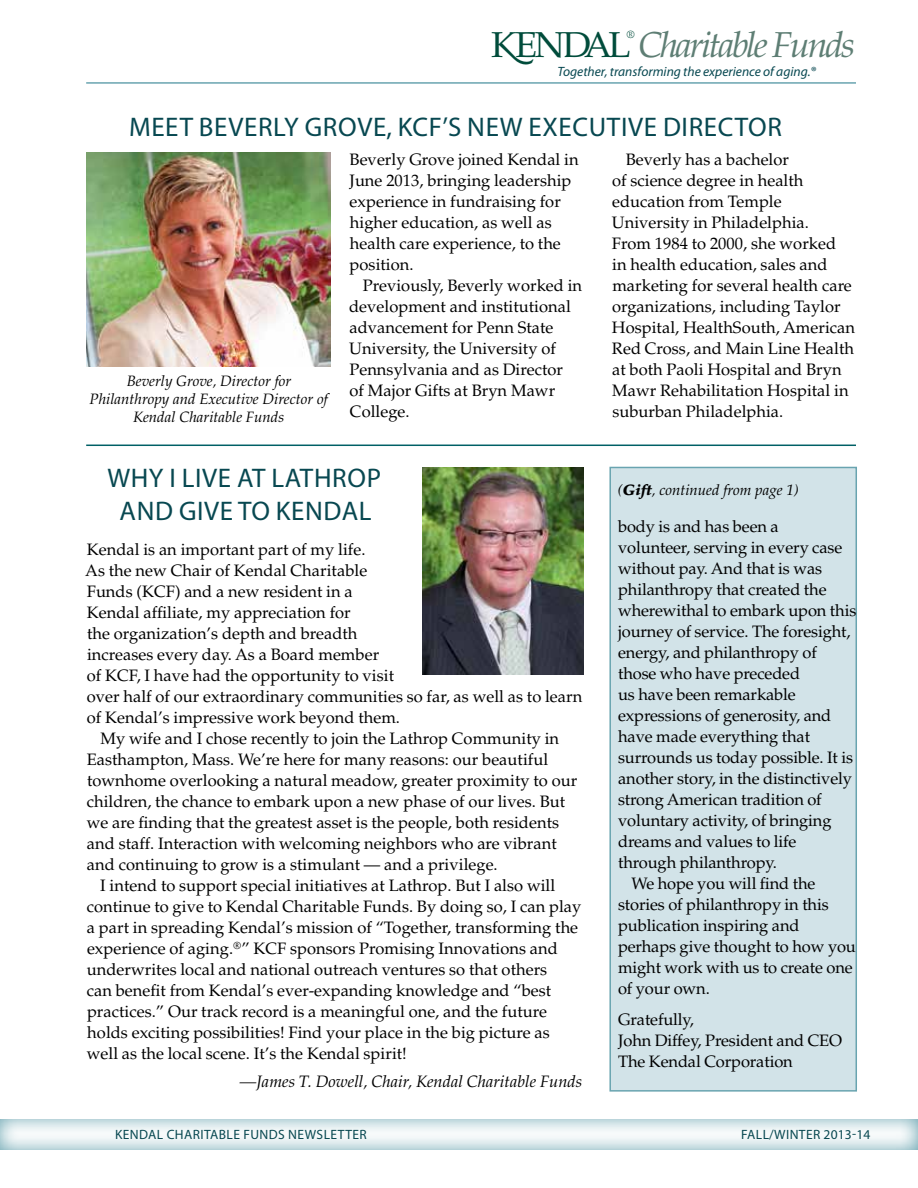
<style>
.page{position:relative;width:918px;height:1188px;background:#fff}
.page>*{position:absolute;margin:0;border:0;box-sizing:border-box;transform-origin:0 0}
.t1{font:italic 36px "Palatino";letter-spacing:-.065em;color:#5e7e74}
.t2{font:27px/33px "Myriad Pro";letter-spacing:.025em;color:#084851;text-align:center}
.t3{font:16.5px/21px "Palatino";color:#000}
.t4{font:italic 16.5px "Palatino";color:#000}
.t5{font:italic 15px/18px "Palatino";color:#000;text-align:center}
.t6{font:13.5px "Myriad Pro";letter-spacing:.03em;color:#084851}
.t7{font:italic 13.5px "Myriad Pro";color:#084851}
.t8{font:10.5px "Kendal Palatino Roman";color:#004c3b}
.s1{font-family:"Kendal Palatino Roman";font-style:normal;color:#004c3b}
.s2{font-weight:900}
</style>
<div class="page">
<div style="left:609px;top:467px;width:248px;height:625px;background:#d2e3e8;border:2px solid #69a4b0"></div>
<hr style="left:86px;top:82px;width:770px;height:2px;background:#69a4b0">
<svg style="left:0;top:1119px;width:918px;height:31px"></svg>
<hr style="left:86px;top:445px;width:770px;height:1px;background:#006066">
<img style="left:423px;top:468px;width:160px;height:206px">
<img style="left:86px;top:152px;width:245px;height:214px">
<p class="t8" style="left:627px;top:28px;width:9px">®</p>
<h1 class="t1" style="left:491px;top:24px;width:365px"><span class="s1">KENDAL</span> Charitable Funds</h1>
<p class="t7" style="left:557px;top:63px;width:260px">Together, transforming the experience of aging.®</p>
<h2 class="t2" style="left:129px;top:110px;width:654px">MEET BEVERLY GROVE, KCF’S NEW EXECUTIVE DIRECTOR</h2>
<p class="t5" style="left:90px;top:372px;width:240px">Beverly Grove, Director for<br>Philanthropy and Executive Director of<br>Kendal Charitable Funds</p>
<p class="t3" style="left:349px;top:149px;width:231px">Beverly Grove joined Kendal in<br>June 2013, bringing leadership experience in fundraising for higher education, as well as health care experience, to the position.</p>
<p class="t3" style="left:349px;top:275px;width:234px;text-indent:14px">Previously, Beverly worked in development and institutional advancement for Penn State<br>University, the University of<br>Pennsylvania and as Director<br>of Major Gifts at Bryn Mawr<br>College.</p>
<h2 class="t2" style="left:107px;top:461px;width:266px">WHY I LIVE AT LATHROP<br>AND GIVE TO KENDAL</h2>
<p class="t3" style="left:85px;top:540px;width:499px">Kendal is an important part of my life.<br>As the new Chair of Kendal Charitable<br>Funds (KCF) and a new resident in a<br>Kendal affiliate, my appreciation for<br>the organization’s depth and breadth<br>increases every day. As a Board member<br>of KCF, I have had the opportunity to visit<br>over half of our extraordinary communities so far, as well as to learn of Kendal’s impressive work beyond them.</p>
<p class="t3" style="left:87px;top:729px;width:492px;text-indent:14px">My wife and I chose recently to join the Lathrop Community in Easthampton, Mass. We’re here for many reasons: our beautiful townhome overlooking a natural meadow, greater proximity to our children, the chance to embark upon a new phase of our lives. But we are finding that the greatest asset is the people, both residents and staff. Interaction with welcoming neighbors who are vibrant and continuing to grow is a stimulant — and a privilege.</p>
<p class="t3" style="left:87px;top:876px;width:496px;text-indent:14px">I intend to support special initiatives at Lathrop. But I also will continue to give to Kendal Charitable Funds. By doing so, I can play a part in spreading Kendal’s mission of “Together, transforming the experience of aging.<sup>®</sup>” KCF sponsors Promising Innovations and underwrites local and national outreach ventures so that others<br>can benefit from Kendal’s ever-expanding knowledge and “best practices.” Our track record is a meaningful one, and the future holds exciting possibilities! Find your place in the big picture as well as the local scene. It’s the Kendal spirit!</p>
<p class="t4" style="left:240px;top:1072px;width:344px">—James T. Dowell, Chair, Kendal Charitable Funds</p>
<p class="t3" style="left:612px;top:149px;width:245px;text-indent:14px">Beverly has a bachelor<br>of science degree in health education from Temple<br>University in Philadelphia.<br>From 1984 to 2000, she worked<br>in health education, sales and marketing for several health care organizations, including Taylor<br>Hospital, HealthSouth, American<br>Red Cross, and Main Line Health at both Paoli Hospital and Bryn<br>Mawr Rehabilitation Hospital in suburban Philadelphia.</p>
<p class="t5" style="left:618px;top:481px;width:182px">(<span class="s2">Gift</span>, continued from page 1)</p>
<p class="t3" style="left:618px;top:516px;width:162px">body is and has been a</p>
<p class="t3" style="left:618px;top:537px;width:226px">volunteer, serving in every case</p>
<p class="t3" style="left:618px;top:558px;width:206px">without pay. And that is was</p>
<p class="t3" style="left:618px;top:579px;width:210px">philanthropy that created the</p>
<p class="t3" style="left:618px;top:600px;width:240px">wherewithal to embark upon this</p>
<p class="t3" style="left:618px;top:621px;width:234px">journey of service. The foresight,</p>
<p class="t3" style="left:618px;top:642px;width:200px">energy, and philanthropy of</p>
<p class="t3" style="left:618px;top:663px;width:184px">those who have preceded</p>
<p class="t3" style="left:618px;top:684px;width:179px">us have been remarkable</p>
<p class="t3" style="left:618px;top:705px;width:215px">expressions of generosity, and</p>
<p class="t3" style="left:618px;top:726px;width:194px">have made everything that</p>
<p class="t3" style="left:618px;top:747px;width:237px">surrounds us today possible. It is</p>
<p class="t3" style="left:618px;top:768px;width:235px">another story, in the distinctively</p>
<p class="t3" style="left:618px;top:789px;width:205px">strong American tradition of</p>
<p class="t3" style="left:618px;top:810px;width:215px">voluntary activity, of bringing</p>
<p class="t3" style="left:618px;top:831px;width:180px">dreams and values to life</p>
<p class="t3" style="left:618px;top:852px;width:160px">through philanthropy.</p>
<p class="t3" style="left:632px;top:873px;width:185px">We hope you will find the</p>
<p class="t3" style="left:618px;top:894px;width:212px">stories of philanthropy in this</p>
<p class="t3" style="left:618px;top:915px;width:183px">publication inspiring and</p>
<p class="t3" style="left:618px;top:936px;width:239px">perhaps give thought to how you</p>
<p class="t3" style="left:618px;top:957px;width:236px">might work with us to create one</p>
<p class="t3" style="left:618px;top:978px;width:93px">of your own.</p>
<p class="t3" style="left:618px;top:1009px;width:226px">Gratefully,<br>John Diffey, President and CEO<br>The Kendal Corporation</p>
<p class="t6" style="left:115px;top:1127px;width:253px">KENDAL CHARITABLE FUNDS NEWSLETTER</p>
<p class="t6" style="left:741px;top:1127px;width:131px">FALL/WINTER 2013-14</p>
</div>
